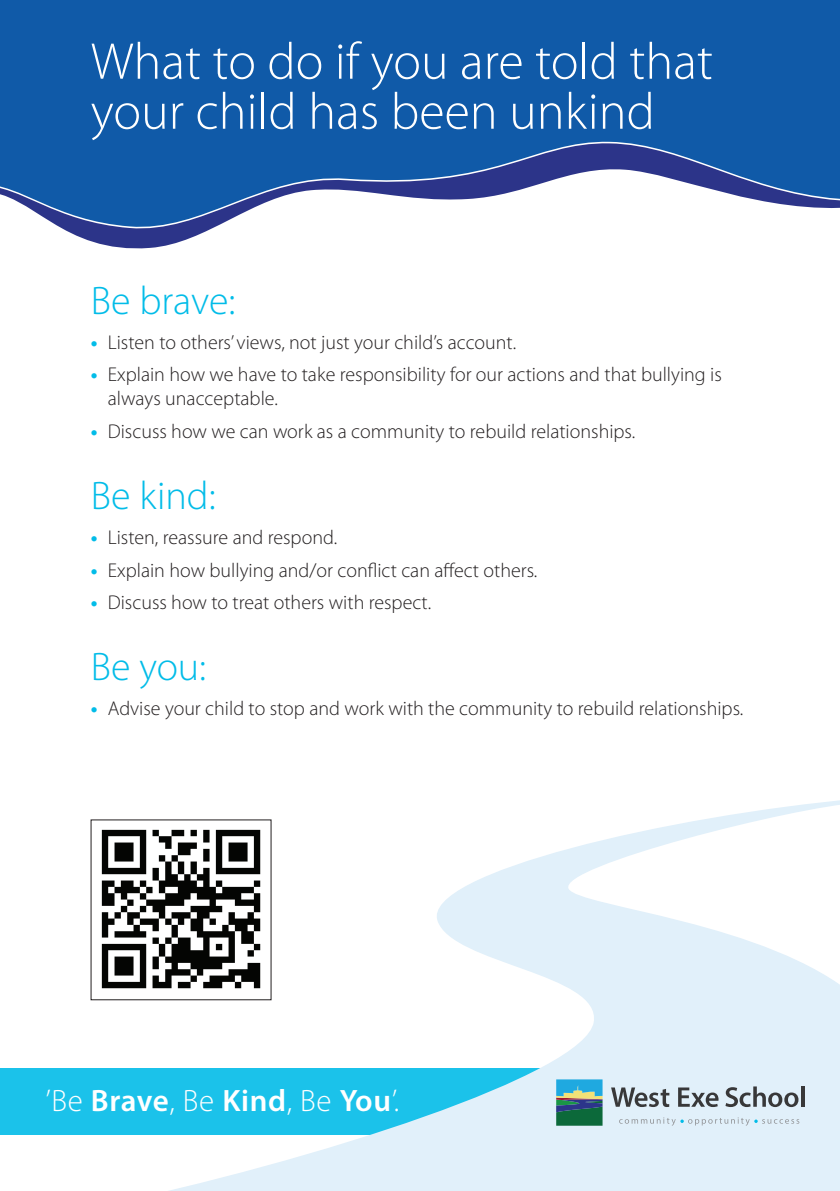
<style>
.page{position:relative;width:840px;height:1191px;background:#fff}
.page>*{position:absolute;margin:0;border:0;box-sizing:border-box;transform-origin:0 0}
.t1{font:300 52px/50px "Myriad Pro";color:#fff}
.header_2{font:300 40px "Myriad Pro";color:#02bce8}
.footer_strap{font:600 31px "Myriad Pro";letter-spacing:.02em;color:#fff}
.t2{font:300 20px/24px "Myriad Pro";color:#231f20}
.s1{font-weight:700;color:#02bce8}
.s2{font-weight:300}
</style>
<div class="page">
<div style="left:0;top:1068px;width:706px;height:66px;background:#1bc2ea"></div>
<svg style="left:91px;top:800px;width:748px;height:391px"></svg>
<div style="left:0;top:0;width:839px;height:142px;background:#105aa8"></div>
<svg style="left:0;top:142px;width:839px;height:107px"></svg>
<svg style="left:556px;top:1079px;width:46px;height:46px;background:#3a8585"></svg>
<hr style="left:800px;top:1086px;width:3px;height:20px;background:#383839">
<svg style="left:725px;top:1086px;width:73px;height:21px;background:#a3adb3"></svg>
<svg style="left:677px;top:1087px;width:41px;height:20px"></svg>
<svg style="left:610px;top:1087px;width:59px;height:20px"></svg>
<svg style="left:618px;top:1117px;width:180px;height:8px"></svg>
<img style="left:93px;top:821px;width:176px;height:177px">
<p class="t1" style="left:91px;top:36px;width:623px">What to do if you are told that your child has been unkind</p>
<p class="header_2" style="left:91px;top:276px;width:146px">Be brave:</p>
<p class="t2" style="left:91px;top:330px;width:427px"><span class="s1">•</span> Listen to others’ views, not just your child’s account.</p>
<p class="t2" style="left:108px;top:362px;width:615px;text-indent:-17px"><span class="s1">•</span> Explain how we have to take responsibility for our actions and that bullying is always unacceptable.</p>
<p class="t2" style="left:91px;top:419px;width:545px"><span class="s1">•</span> Discuss how we can work as a community to rebuild relationships.</p>
<p class="header_2" style="left:91px;top:471px;width:126px">Be kind:</p>
<p class="t2" style="left:91px;top:525px;width:248px"><span class="s1">•</span> Listen, reassure and respond.</p>
<p class="t2" style="left:91px;top:557px;width:448px"><span class="s1">•</span> Explain how bullying and/or conflict can affect others.</p>
<p class="t2" style="left:91px;top:590px;width:342px"><span class="s1">•</span> Discuss how to treat others with respect.</p>
<p class="header_2" style="left:91px;top:642px;width:117px">Be you:</p>
<p class="t2" style="left:91px;top:696px;width:653px"><span class="s1">•</span> Advise your child to stop and work with the community to rebuild relationships.</p>
<p class="footer_strap" style="left:45px;top:1081px;width:355px"><span class="s2">’Be</span> Brave<span class="s2">, Be</span> Kind<span class="s2">, Be</span> You<span class="s2">’.</span></p>
</div>
